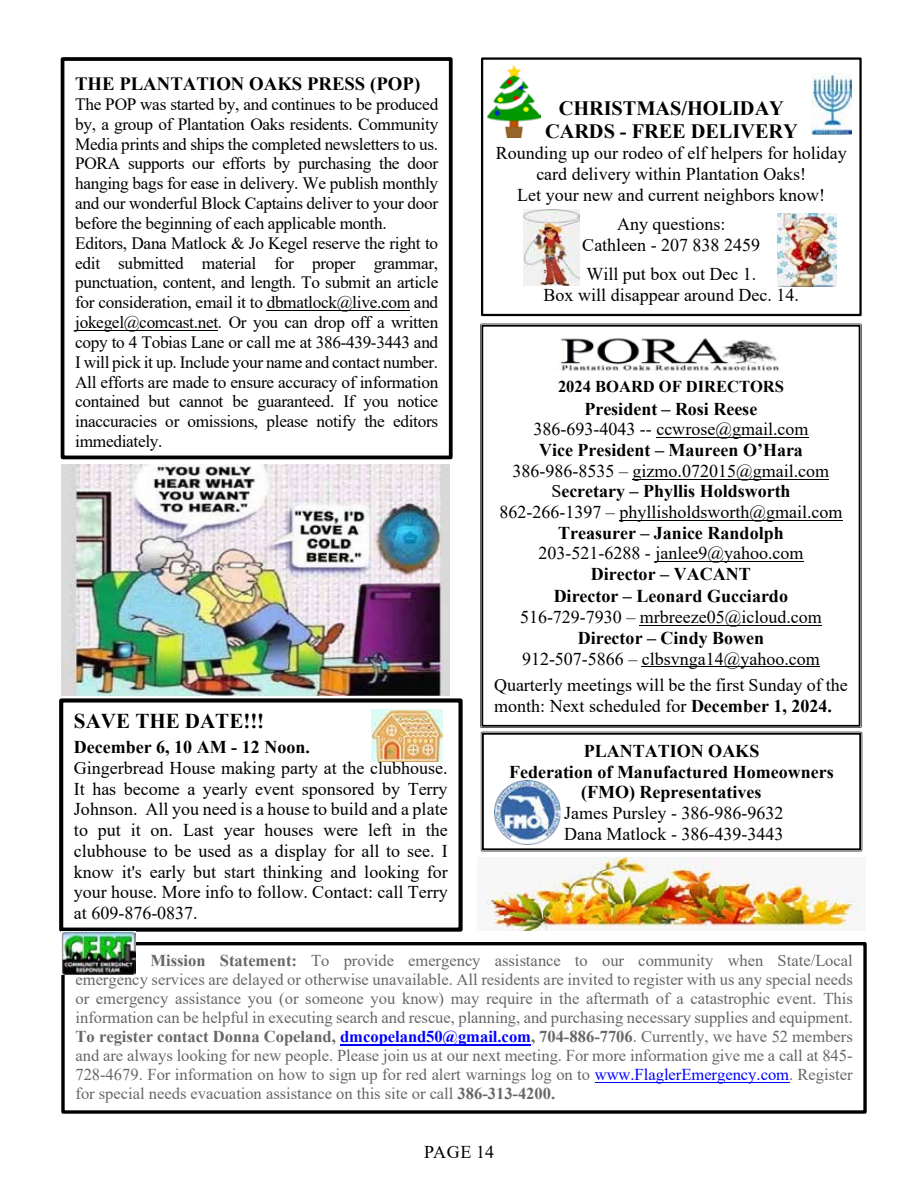
<style>
.page{position:relative;width:918px;height:1188px;background:#fff}
.page>*{position:absolute;margin:0;border:0;box-sizing:border-box;transform-origin:0 0}
.t1{font:700 21px "Times New Roman";color:#000}
.t2{font:700 20.4px/23.4px "Times New Roman";letter-spacing:-.005em;color:#000;text-align:center}
.t3{font:700 18.75px "Times New Roman";color:#000}
.t4{font:18px/20.7px "Times New Roman";color:#000;text-align:center}
.t5{font:700 18px/20.7px "Times New Roman";color:#000;text-align:center}
.t6{font:17.25px/19.8px "Times New Roman";letter-spacing:-.02em;color:#000}
.t7{font:16.5px/19px "Times New Roman";color:#656769;text-align:justify}
.t8{font:700 16.5px "Times New Roman";letter-spacing:-.005em;color:#000}
.s1{font-weight:700}
.s2{font-weight:700;color:#00f}
.s3{color:#00f}
</style>
<div class="page">
<svg style="left:480px;top:324px;width:382px;height:404px"></svg>
<hr style="left:656px;top:437px;width:153px;height:1px;background:#000">
<hr style="left:633px;top:479px;width:196px;height:1px;background:#000">
<hr style="left:619px;top:520px;width:224px;height:1px;background:#000">
<hr style="left:655px;top:561px;width:149px;height:1px;background:#000">
<hr style="left:640px;top:625px;width:182px;height:1px;background:#000">
<hr style="left:642px;top:667px;width:178px;height:1px;background:#000">
<img style="left:554px;top:332px;width:234px;height:44px">
<div style="left:59px;top:698px;width:404px;height:234px;border:4px solid #000"></div>
<img style="left:63px;top:708px;width:396px;height:214px">
<img style="left:371px;top:709px;width:72px;height:53px">
<div style="left:61px;top:57px;width:392px;height:402px;border:4px solid #000"></div>
<hr style="left:267px;top:310px;width:143px;height:1px;background:#000">
<hr style="left:75px;top:330px;width:143px;height:1px;background:#000">
<div style="left:61px;top:942px;width:806px;height:172px;border:3px solid #000"></div>
<hr style="left:340px;top:1044px;width:191px;height:1px;background:#00f">
<hr style="left:595px;top:1082px;width:194px;height:1px;background:#00f">
<img style="left:62px;top:932px;width:74px;height:42px">
<svg style="left:481px;top:732px;width:381px;height:119px"></svg>
<img style="left:484px;top:740px;width:375px;height:103px">
<img style="left:495px;top:781px;width:66px;height:64px">
<div style="left:481px;top:57px;width:381px;height:259px;border:2px solid #000"></div>
<img style="left:483px;top:65px;width:369px;height:244px">
<img style="left:487px;top:65px;width:53px;height:73px">
<img style="left:812px;top:73px;width:39px;height:62px">
<img style="left:778px;top:214px;width:58px;height:73px">
<img style="left:524px;top:209px;width:56px;height:77px">
<img style="left:485px;top:857px;width:374px;height:74px">
<img style="left:61px;top:465px;width:389px;height:230px">
<p class="t3" style="left:75px;top:70px;width:347px">THE PLANTATION OAKS PRESS (POP)</p>
<p class="t6" style="left:75px;top:94px;width:365px">The POP was started by, and continues to be produced by, a group of Plantation Oaks residents. Community Media prints and ships the completed newsletters to us.<br>PORA supports our efforts by purchasing the door hanging bags for ease in delivery. We publish monthly and our wonderful Block Captains deliver to your door before the beginning of each applicable month.<br>Editors, Dana Matlock &amp; Jo Kegel reserve the right to edit submitted material for proper grammar, punctuation, content, and length. To submit an article for consideration, email it to dbmatlock@live.com and jokegel@comcast.net. Or you can drop off a written copy to 4 Tobias Lane or call me at 386-439-3443 and I will pick it up. Include your name and contact number.<br>All efforts are made to ensure accuracy of information contained but cannot be guaranteed. If you notice inaccuracies or omissions, please notify the editors immediately.</p>
<p class="t1" style="left:74px;top:705px;width:192px">SAVE THE DATE!!!</p>
<p class="t5" style="left:74px;top:736px;width:237px">December 6, 10 AM - 12 Noon.</p>
<p class="t4" style="left:74px;top:757px;width:375px;text-align:justify">Gingerbread House making party at the clubhouse.<br>It has become a yearly event sponsored by Terry Johnson. All you need is a house to build and a plate to put it on. Last year houses were left in the clubhouse to be used as a display for all to see. I know it's early but start thinking and looking for your house. More info to follow. Contact: call Terry at 609-876-0837.</p>
<p class="t2" style="left:545px;top:96px;width:254px">CHRISTMAS/HOLIDAY<br>CARDS - FREE DELIVERY</p>
<p class="t4" style="left:496px;top:143px;width:352px">Rounding up our rodeo of elf helpers for holiday card delivery within Plantation Oaks!<br>Let your new and current neighbors know!</p>
<p class="t4" style="left:582px;top:213px;width:179px">Any questions:<br>Cathleen - 207 838 2459</p>
<p class="t4" style="left:544px;top:263px;width:257px">Will put box out Dec 1.<br>Box will disappear around Dec. 14.</p>
<p class="t8" style="left:558px;top:375px;width:228px">2024 BOARD OF DIRECTORS</p>
<p class="t5" style="left:584px;top:398px;width:175px">President – Rosi Reese</p>
<p class="t4" style="left:534px;top:418px;width:277px">386-693-4043 -- ccwrose@gmail.com</p>
<p class="t5" style="left:539px;top:439px;width:265px">Vice President – Maureen O’Hara</p>
<p class="t4" style="left:500px;top:460px;width:345px">386-986-8535 – gizmo.072015@gmail.com<br>S<span class="s1">ecretary – Phyllis Holdsworth<br></span>862-266-1397 – phyllisholdsworth@gmail.com</p>
<p class="t5" style="left:558px;top:522px;width:227px">Treasurer – Janice Randolph</p>
<p class="t4" style="left:539px;top:542px;width:266px">203-521-6288 - janlee9@yahoo.com</p>
<p class="t5" style="left:554px;top:562px;width:236px;line-height:22.5px">Director – VACANT<br>Director – Leonard Gucciardo</p>
<p class="t4" style="left:520px;top:606px;width:303px">516-729-7930 – mrbreeze05@icloud.com</p>
<p class="t5" style="left:578px;top:627px;width:188px">Director – Cindy Bowen</p>
<p class="t4" style="left:494px;top:645px;width:355px;line-height:26.7px">912-507-5866 – clbsvnga14@yahoo.com<br>Quarterly meetings will be the first Sunday of the</p>
<p class="t4" style="left:494px;top:695px;width:339px">month: Next scheduled for <span class="s1">December 1, 2024.</span></p>
<p class="t5" style="left:509px;top:740px;width:326px">PLANTATION OAKS<br>Federation of Manufactured Homeowners (FMO) Representatives</p>
<p class="t4" style="left:564px;top:802px;width:221px;text-align:left">James Pursley - 386-986-9632<br>Dana Matlock - 386-439-3443</p>
<p class="t7" style="left:75px;top:950px;width:779px;text-indent:75px"><span class="s1">Mission Statement:</span> To provide emergency assistance to our community when State/Local emergency services are delayed or otherwise unavailable. All residents are invited to register with us any special needs or emergency assistance you (or someone you know) may require in the aftermath of a catastrophic event. This information can be helpful in executing search and rescue, planning, and purchasing necessary supplies and equipment.<br><span class="s1">To register contact Donna Copeland,</span> <span class="s2">dmcopeland50@gmail.com</span><span class="s1">, 704-886-7706</span>. Currently, we have 52 members and are always looking for new people. Please join us at our next meeting. For more information give me a call at 845- 728-4679. For information on how to sign up for red alert warnings log on to <span class="s3">www.FlaglerEmergency.com</span>. Register for special needs evacuation assistance on this site or call <span class="s1">386-313-4200.</span></p>
<p class="t4" style="left:424px;top:1141px;width:72px">PAGE 14</p>
</div>
